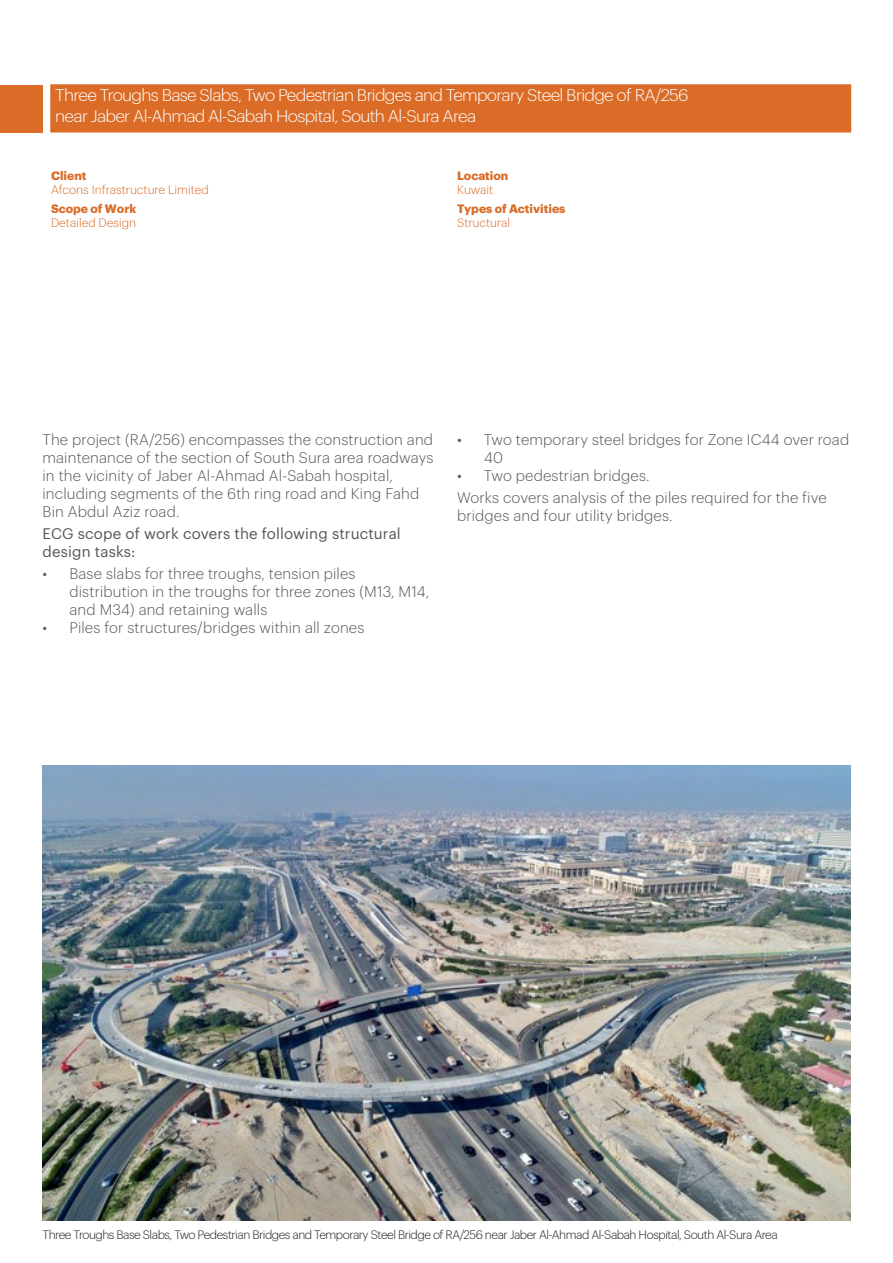
<style>
.page{position:relative;width:893px;height:1263px;background:#fff}
.page>*{position:absolute;margin:0;border:0;box-sizing:border-box;transform-origin:0 0}
.t1{font:300 16.5px "Graphik";letter-spacing:-.04em;color:#fff;scale:1.04 1}
.t2{font:300 15px/18px "Graphik";letter-spacing:.01em;color:#54555a}
.t3{font:15px/18px "Graphik";letter-spacing:.01em;color:#54555a}
.t4{font:300 12px "Graphik";letter-spacing:-.04em;color:#231f20}
.t5{font:300 12px "Graphik";color:#da6c27}
.t6{font:700 12px "Graphik";color:#da6c27}
</style>
<div class="page">
<div style="left:0;top:85px;width:43px;height:48px;background:#da6c27"></div>
<div style="left:50px;top:84px;width:801px;height:49px;background:#da6c27;border:2px solid #da6c27"></div>
<img style="left:43px;top:766px;width:807px;height:454px">
<p class="t1" style="left:55px;top:83px;width:610px">Three Troughs Base Slabs, Two Pedestrian Bridges and Temporary Steel Bridge of RA/256</p>
<p class="t1" style="left:55px;top:104px;width:406px">near Jaber Al-Ahmad Al-Sabah Hospital, South Al-Sura Area</p>
<p class="t6" style="left:51px;top:166px;width:37px">Client</p>
<p class="t5" style="left:51px;top:181px;width:159px">Afcons Infrastructure Limited</p>
<p class="t6" style="left:51px;top:199px;width:87px">Scope of Work</p>
<p class="t5" style="left:51px;top:214px;width:87px">Detailed Design</p>
<p class="t6" style="left:457px;top:166px;width:53px">Location</p>
<p class="t5" style="left:457px;top:181px;width:38px">Kuwait</p>
<p class="t6" style="left:457px;top:199px;width:110px">Types of Activities</p>
<p class="t5" style="left:457px;top:214px;width:55px">Structural</p>
<p class="t2" style="left:43px;top:429px;width:392px">The project (RA/256) encompasses the construction and maintenance of the section of South Sura area roadways in the vicinity of Jaber Al-Ahmad Al-Sabah hospital, including segments of the 6th ring road and King Fahd Bin Abdul Aziz road.</p>
<p class="t3" style="left:43px;top:523px;width:360px">ECG scope of work covers the following structural design tasks:</p>
<p class="t2" style="left:70px;top:563px;width:361px;text-indent:-27px">• Base slabs for three troughs, tension piles distribution in the troughs for three zones (M13, M14, and M34) and retaining walls</p>
<p class="t2" style="left:43px;top:617px;width:323px">• Piles for structures/bridges within all zones</p>
<p class="t2" style="left:484px;top:429px;width:367px;text-indent:-27px">• Two temporary steel bridges for Zone IC44 over road<br>40</p>
<p class="t2" style="left:457px;top:465px;width:194px">• Two pedestrian bridges.</p>
<p class="t2" style="left:457px;top:487px;width:371px">Works covers analysis of the piles required for the five bridges and four utility bridges.</p>
<p class="t4" style="left:43px;top:1226px;width:737px">Three Troughs Base Slabs, Two Pedestrian Bridges and Temporary Steel Bridge of RA/256 near Jaber Al-Ahmad Al-Sabah Hospital, South Al-Sura Area</p>
</div>
